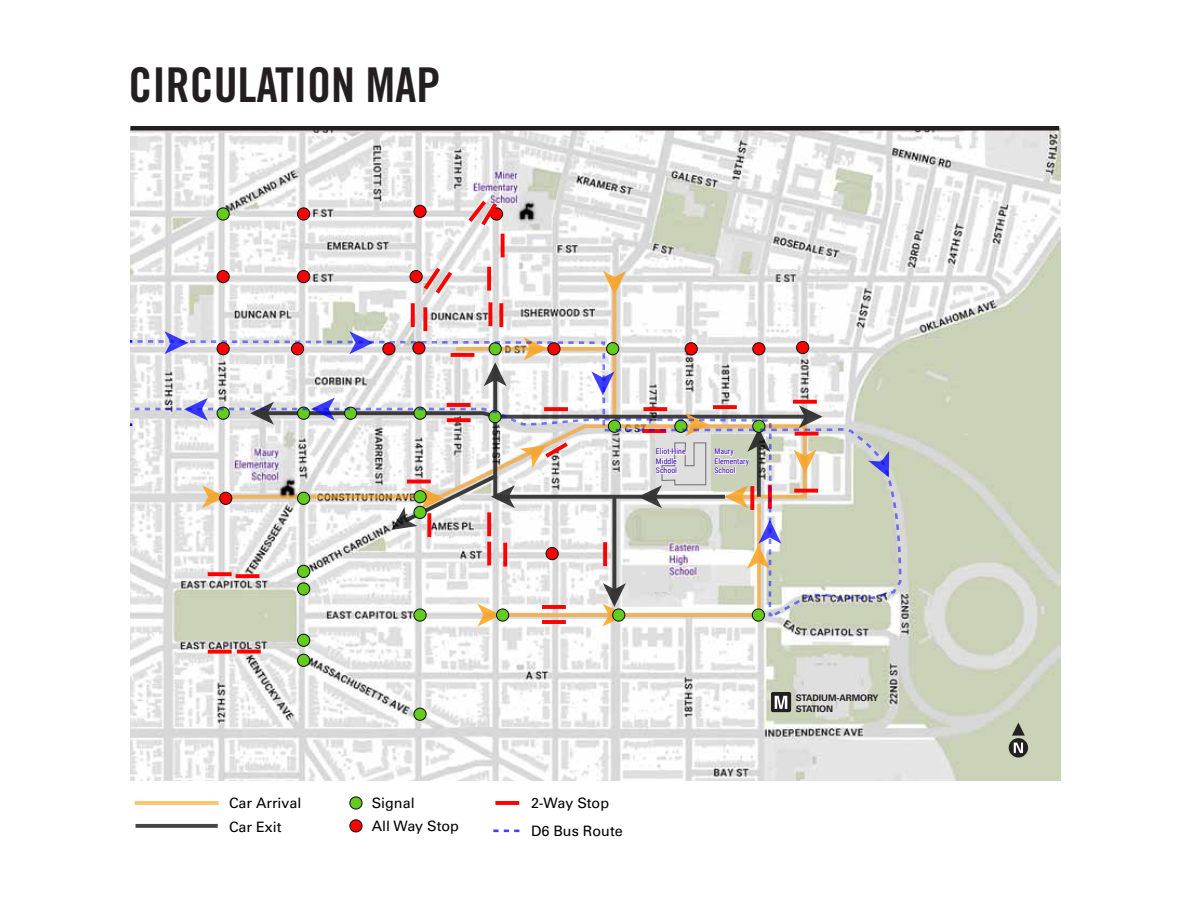
<style>
.page{position:relative;width:1188px;height:918px;background:#fff}
.page>*{position:absolute;margin:0;border:0;box-sizing:border-box;transform-origin:0 0}
.t1{font:48px "Trade Gothic LT Pro Bd Cn 20";color:#231f20}
.t2{font:14.4px/24.3px "Univers";color:#000}
.t3{font:700 9px/10.5px "Univers";letter-spacing:-.01em;color:#231f20}
.t4{font:7.8px/9.4px "Roboto Condensed";color:#3400ac}
</style>
<div class="page">
<img style="left:130px;top:128px;width:930px;height:652px">
<svg style="left:612px;top:295px;width:4px;height:36px"></svg>
<svg style="left:603px;top:271px;width:23px;height:24px"></svg>
<hr style="left:135px;top:801px;width:84px;height:4px;background:#ffc572">
<svg style="left:136px;top:824px;width:82px;height:4px"></svg>
<div style="left:217px;top:208px;width:12px;height:12px;background:#63cc1f;border-radius:50%"></div>
<div style="left:217px;top:208px;width:12px;height:12px;border:1px solid #0b0b0c;border-radius:50%"></div>
<div style="left:298px;top:634px;width:12px;height:12px;background:#63cc1f;border-radius:50%"></div>
<div style="left:297px;top:634px;width:13px;height:13px;border:1px solid #0b0b0c;border-radius:50%"></div>
<div style="left:298px;top:654px;width:12px;height:12px;background:#63cc1f;border-radius:50%"></div>
<div style="left:297px;top:654px;width:13px;height:13px;border:1px solid #0b0b0c;border-radius:50%"></div>
<div style="left:414px;top:708px;width:12px;height:12px;background:#63cc1f;border-radius:50%"></div>
<div style="left:414px;top:708px;width:12px;height:12px;border:1px solid #0b0b0c;border-radius:50%"></div>
<div style="left:350px;top:797px;width:12px;height:12px;background:#63cc1f;border-radius:50%"></div>
<div style="left:350px;top:797px;width:12px;height:12px;border:1px solid #0b0b0c;border-radius:50%"></div>
<div style="left:298px;top:208px;width:12px;height:12px;background:#f00;border-radius:50%"></div>
<div style="left:297px;top:208px;width:13px;height:12px;border:1px solid #0b0b0c;border-radius:50%"></div>
<div style="left:298px;top:271px;width:12px;height:12px;background:#f00;border-radius:50%"></div>
<div style="left:297px;top:270px;width:13px;height:13px;border:1px solid #0b0b0c;border-radius:50%"></div>
<div style="left:217px;top:271px;width:12px;height:12px;background:#f00;border-radius:50%"></div>
<div style="left:217px;top:270px;width:12px;height:13px;border:1px solid #0b0b0c;border-radius:50%"></div>
<div style="left:414px;top:205px;width:12px;height:12px;background:#f00;border-radius:50%"></div>
<div style="left:414px;top:205px;width:12px;height:13px;border:1px solid #0b0b0c;border-radius:50%"></div>
<div style="left:410px;top:271px;width:12px;height:12px;background:#f00;border-radius:50%"></div>
<div style="left:410px;top:270px;width:12px;height:13px;border:1px solid #0b0b0c;border-radius:50%"></div>
<div style="left:350px;top:820px;width:12px;height:12px;background:#f00;border-radius:50%"></div>
<div style="left:350px;top:820px;width:12px;height:12px;border:1px solid #0b0b0c;border-radius:50%"></div>
<div style="left:490px;top:208px;width:13px;height:12px;border:1px solid #0b0b0c;border-radius:50%"></div>
<svg style="left:237px;top:650px;width:24px;height:4px"></svg>
<svg style="left:208px;top:650px;width:24px;height:4px"></svg>
<svg style="left:464px;top:196px;width:37px;height:34px"></svg>
<svg style="left:420px;top:263px;width:36px;height:35px"></svg>
<svg style="left:423px;top:307px;width:4px;height:24px"></svg>
<svg style="left:411px;top:303px;width:4px;height:24px"></svg>
<svg style="left:495px;top:801px;width:24px;height:4px"></svg>
<svg style="left:487px;top:267px;width:4px;height:24px"></svg>
<svg style="left:501px;top:234px;width:4px;height:23px"></svg>
<svg style="left:488px;top:302px;width:4px;height:24px"></svg>
<svg style="left:499px;top:303px;width:4px;height:24px"></svg>
<svg style="left:493px;top:830px;width:27px;height:2px"></svg>
<svg style="left:823px;top:351px;width:79px;height:265px;background:#d1d6c8"></svg>
<svg style="left:868px;top:451px;width:21px;height:26px"></svg>
<svg style="left:130px;top:331px;width:693px;height:296px"></svg>
<div style="left:130px;top:126px;width:929px;height:5px;background:#231f20"></div>
<svg style="left:771px;top:692px;width:20px;height:20px"></svg>
<svg style="left:1009px;top:738px;width:19px;height:19px"></svg>
<svg style="left:1014px;top:743px;width:9px;height:10px"></svg>
<svg style="left:1012px;top:723px;width:13px;height:13px"></svg>
<h1 class="t1" style="left:129px;top:56px;width:313px">CIRCULATION MAP</h1>
<p class="t4" style="left:656px;top:447px;width:31px">Eliot-Hine<br>Middle<br>School</p>
<p class="t4" style="left:714px;top:447px;width:36px">Maury<br>Elementary<br>School</p>
<p class="t2" style="left:229px;top:791px;width:74px">Car Arrival<br>Car Exit</p>
<p class="t2" style="left:372px;top:791px;width:89px;line-height:23.4px">Signal<br>All Way Stop</p>
<p class="t2" style="left:531px;top:789px;width:93px;line-height:28px">2-Way Stop<br>D6 Bus Route</p>
<p class="t3" style="left:796px;top:693px;width:84px">STADIUM-ARMORY<br>STATION</p>
</div>
